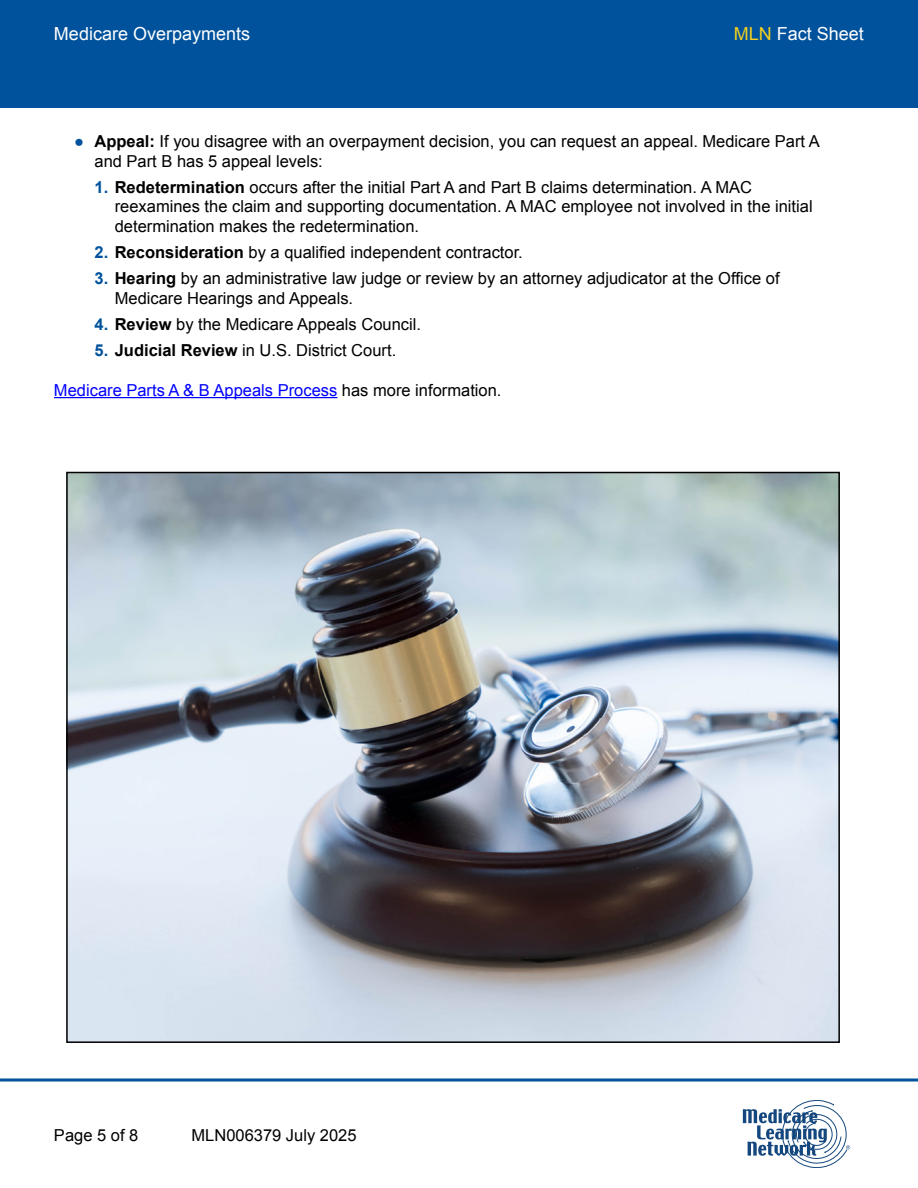
<style>
.page{position:relative;width:918px;height:1188px;background:#fff}
.page>*{position:absolute;margin:0;border:0;box-sizing:border-box;transform-origin:0 0}
.t1{font:18px "Arial";color:#fff}
.t2{font:16.5px/19.5px "Arial";color:#000}
.t3{font:16.5px "Arial";color:#00f}
.s1{color:#f3cf1e}
.s2{color:#00529c}
.s3{font-weight:700}
.s4{font-weight:700;color:#00529c}
.s5{color:#000}
</style>
<div class="page">
<div style="left:0;top:0;width:918px;height:108px;background:#00529c"></div>
<svg style="left:743px;top:1100px;width:107px;height:68px"></svg>
<svg style="left:0;top:1078px;width:918px;height:4px;background:#3f7db4"></svg>
<hr style="left:54px;top:397px;width:283px;height:1px;background:#00f">
<img style="left:69px;top:475px;width:768px;height:565px">
<p class="t1" style="left:54px;top:22px;width:198px">Medicare Overpayments</p>
<p class="t1" style="left:734px;top:22px;width:132px"><span class="s1">MLN</span> Fact Sheet</p>
<p class="t2" style="left:94px;top:132px;width:727px;text-indent:-20px"><span class="s2">●</span> <span class="s3">Appeal:</span> If you disagree with an overpayment decision, you can request an appeal. Medicare Part A and Part B has 5 appeal levels:</p>
<p class="t2" style="left:115px;top:177px;width:699px;text-indent:-20px"><span class="s4">1.</span> <span class="s3">Redetermination</span> occurs after the initial Part A and Part B claims determination. A MAC reexamines the claim and supporting documentation. A MAC employee not involved in the initial determination makes the redetermination.</p>
<p class="t2" style="left:94px;top:243px;width:430px"><span class="s4">2.</span> <span class="s3">Reconsideration</span> by a qualified independent contractor.</p>
<p class="t2" style="left:115px;top:269px;width:666px;text-indent:-20px"><span class="s4">3.</span> <span class="s3">Hearing</span> by an administrative law judge or review by an attorney adjudicator at the Office of<br>Medicare Hearings and Appeals.</p>
<p class="t2" style="left:94px;top:315px;width:328px"><span class="s4">4.</span> <span class="s3">Review</span> by the Medicare Appeals Council.</p>
<p class="t2" style="left:94px;top:341px;width:303px"><span class="s4">5.</span> <span class="s3">Judicial Review</span> in U.S. District Court.</p>
<p class="t3" style="left:54px;top:379px;width:449px">Medicare Parts A &amp; B Appeals Process <span class="s5">has more information.</span></p>
<p class="t2" style="left:54px;top:1125px;width:86px">Page 5 of 8</p>
<p class="t2" style="left:192px;top:1125px;width:167px">MLN006379 July 2025</p>
</div>
